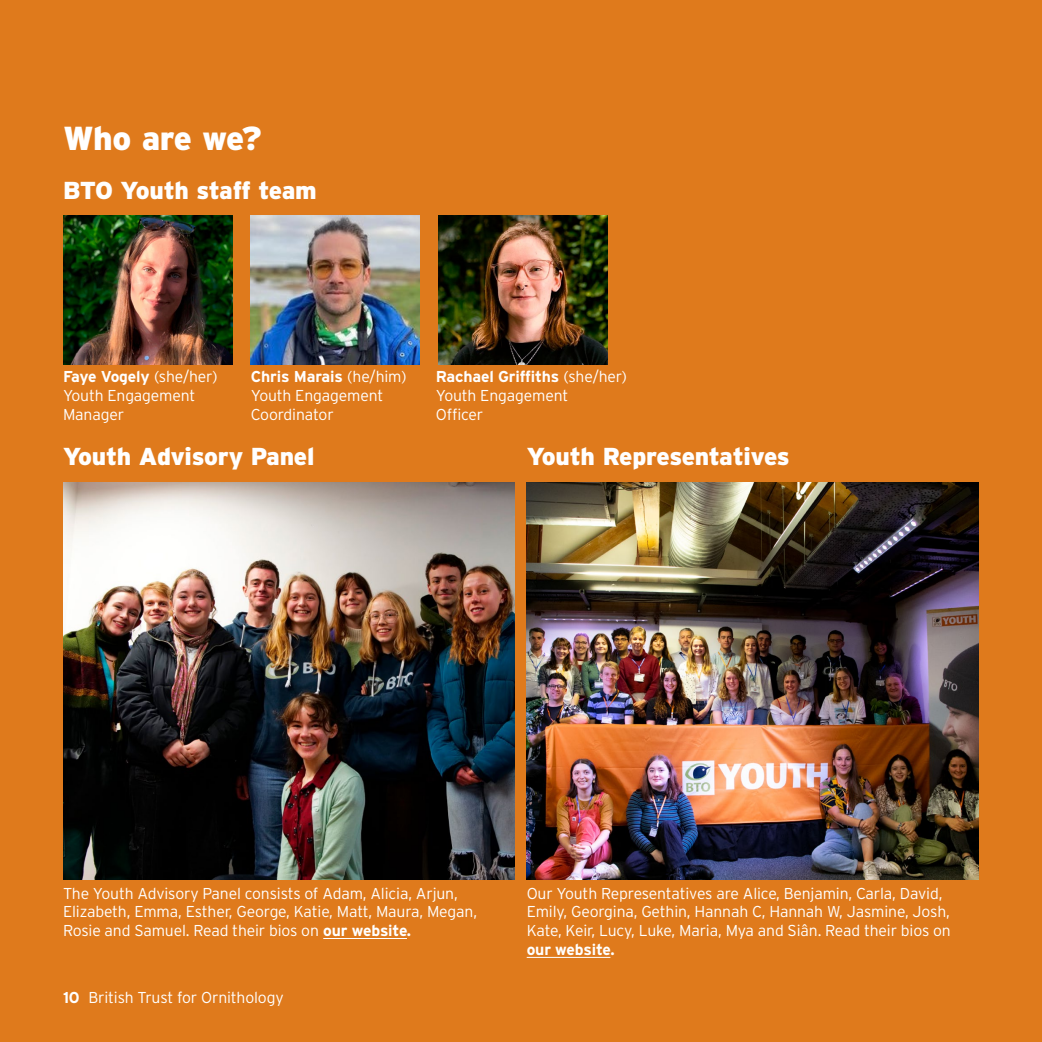
<style>
.page{position:relative;width:1042px;height:1042px;background:#df7a1c}
.page>*{position:absolute;margin:0;border:0;box-sizing:border-box;transform-origin:0 0}
.t1{font:900 33.25px "Interstate";letter-spacing:-.02em;color:#fff}
.t2{font:900 24.5px "Interstate";letter-spacing:-.01em;color:#fff}
.t3{font:300 15.75px/18.9px "Interstate";letter-spacing:-.01em;color:#fff}
.t4{font:700 15.75px "Interstate";letter-spacing:-.01em;color:#fff}
.s1{font-weight:700}
</style>
<div class="page">
<img style="left:63px;top:216px;width:169px;height:148px">
<img style="left:527px;top:483px;width:451px;height:397px">
<img style="left:439px;top:216px;width:169px;height:148px">
<img style="left:251px;top:216px;width:169px;height:148px">
<img style="left:63px;top:483px;width:451px;height:397px">
<hr style="left:323px;top:938px;width:84px;height:1px;background:#fff">
<hr style="left:527px;top:957px;width:83px;height:1px;background:#fff">
<h1 class="t1" style="left:63px;top:119px;width:200px">Who are we?</h1>
<h2 class="t2" style="left:63px;top:176px;width:255px">BTO Youth staff team</h2>
<p class="t3" style="left:63px;top:367px;width:156px"><span class="s1">Faye Vogely</span> (she/her)<br>Youth Engagement<br>Manager</p>
<p class="t3" style="left:251px;top:367px;width:157px"><span class="s1">Chris Marais</span> (he/him)<br>Youth Engagement<br>Coordinator</p>
<p class="t3" style="left:436px;top:367px;width:193px"><span class="s1">Rachael Griffiths</span> (she/her)<br>Youth Engagement<br>Officer</p>
<h2 class="t2" style="left:63px;top:442px;width:253px">Youth Advisory Panel</h2>
<h2 class="t2" style="left:527px;top:442px;width:264px">Youth Representatives</h2>
<p class="t3" style="left:63px;top:883px;width:416px">The Youth Advisory Panel consists of Adam, Alicia, Arjun,<br>Elizabeth, Emma, Esther, George, Katie, Matt, Maura, Megan,<br>Rosie and Samuel. Read their bios on <span class="s1">our website.</span></p>
<p class="t3" style="left:527px;top:883px;width:426px">Our Youth Representatives are Alice, Benjamin, Carla, David,<br>Emily, Georgina, Gethin, Hannah C, Hannah W, Jasmine, Josh,<br>Kate, Keir, Lucy, Luke, Maria, Mya and Siân. Read their bios on</p>
<p class="t4" style="left:527px;top:941px;width:89px">our website.</p>
<p class="t3" style="left:63px;top:988px;width:222px"><span class="s1">10</span> British Trust for Ornithology</p>
</div>
